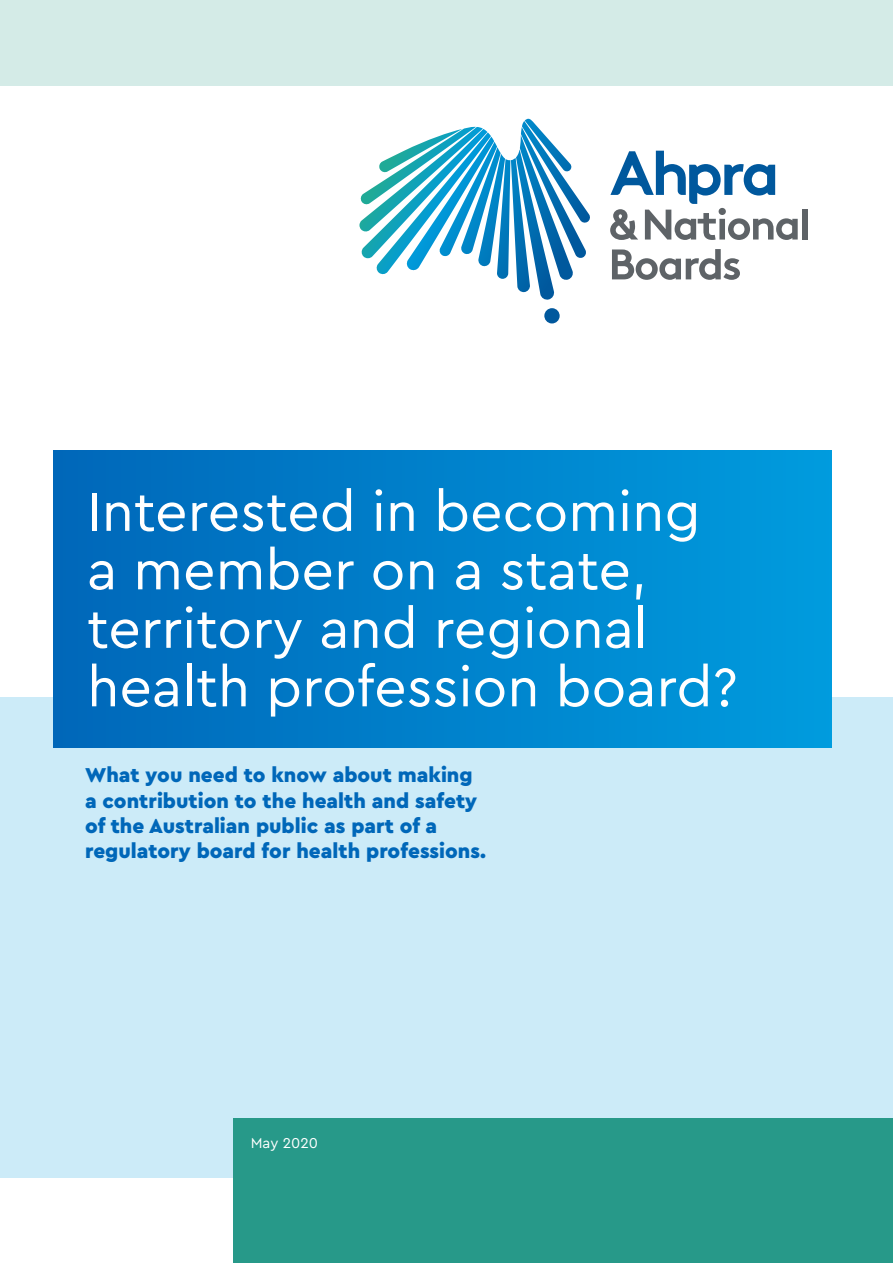
<style>
.page{position:relative;width:893px;height:1263px;background:#fff}
.page>*{position:absolute;margin:0;border:0;box-sizing:border-box;transform-origin:0 0}
.t1{font:57px/58.5px "Cera Pro";color:#fff}
.t2{font:900 21px/25.2px "Cera Pro";color:#0067b9}
.t3{font:15px "Cera Pro";color:#fff}
</style>
<div class="page">
<svg style="left:610px;top:151px;width:188px;height:89px"></svg>
<div style="left:802px;top:209px;width:6px;height:31px;background:#5e6367"></div>
<svg style="left:612px;top:249px;width:128px;height:31px"></svg>
<svg style="left:544px;top:308px;width:16px;height:15px"></svg>
<svg style="left:359px;top:119px;width:231px;height:181px"></svg>
<div style="left:0;top:697px;width:893px;height:481px;background:#ccebf8"></div>
<div style="left:0;top:0;width:893px;height:85px;background:#d4ebe7"></div>
<div style="left:53px;top:451px;width:778px;height:297px;background:linear-gradient(to right,#0067b9,#009cde)"></div>
<div style="left:234px;top:1118px;width:659px;height:145px;background:#279989"></div>
<h1 class="t1" style="left:87px;top:480px;width:652px">Interested in becoming a member on a state, territory and regional health profession board?</h1>
<p class="t2" style="left:85px;top:762px;width:402px">What you need to know about making a contribution to the health and safety of the Australian public as part of a regulatory board for health professions.</p>
<p class="t3" style="left:251px;top:1132px;width:69px">May 2020</p>
</div>
